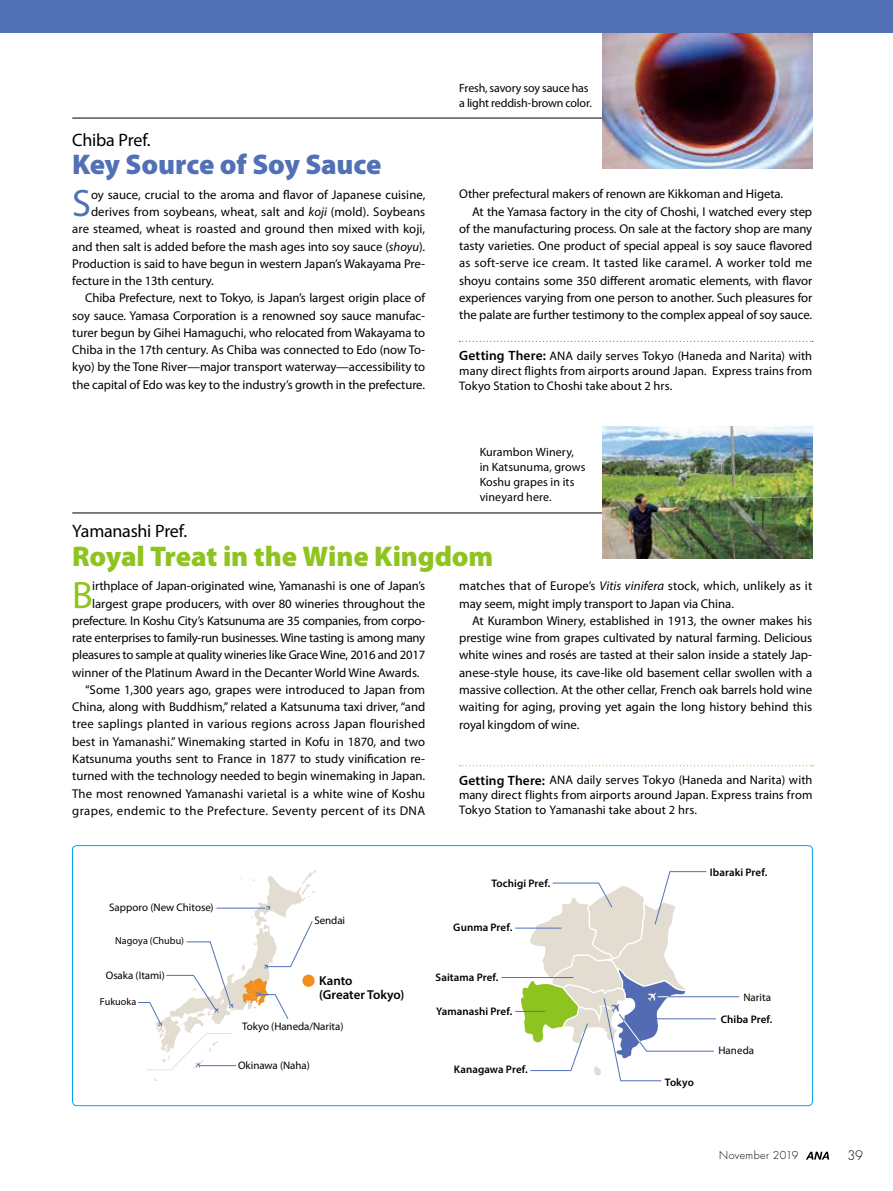
<style>
.page{position:relative;width:893px;height:1191px;background:#fff}
.page>*{position:absolute;margin:0;border:0;box-sizing:border-box;transform-origin:0 0}
.t1{font:38.4px "Myriad Pro";color:#5170b6}
.t2{font:38.4px "Myriad Pro";color:#8fc31f}
.t3{font:900 28.5px "Myriad Pro";letter-spacing:-.005em;color:#8fc31f}
.t4{font:900 28.5px "Myriad Pro";letter-spacing:-.005em;color:#5170b6}
.t5{font:18px "Myriad Pro";letter-spacing:-.015em;color:#000}
.t6{font:600 12.9px/14.1px "Myriad Pro";letter-spacing:-.005em;color:#000}
.t7{font:12.75px/17.2px "Myriad Pro";letter-spacing:-.005em;color:#000}
.t8{font:12.75px "Myriad Pro";letter-spacing:.015em;color:#000}
.t9{font:12.75px "Myriad Pro";letter-spacing:.02em;color:#000}
.t10{font:12.75px "Myriad Pro";letter-spacing:.03em;color:#000}
.t11{font:300 12.75px "Futura Std";color:#000}
.t12{font:12.45px/15px "Myriad Pro";letter-spacing:.005em;color:#000;text-align:justify}
.t13{font:12px/15px "Myriad Pro";letter-spacing:.005em;color:#000}
.t14{font:12px/15px "Myriad Pro";letter-spacing:-.015em;color:#000}
.t15{font:600 10.95px "Myriad Pro";letter-spacing:.005em;color:#000}
.t16{font:10.95px "Myriad Pro";letter-spacing:-.005em;color:#000}
.t17{font:300 10.65px "Futura Std";letter-spacing:.03em;color:#000}
.t18{font:10.05px "Myriad Pro";letter-spacing:.01em;color:#000}
.s1{font-style:italic}
.s2{font-weight:600;font-size:13.5px}
</style>
<div class="page">
<div style="left:72px;top:845px;width:741px;height:261px;border:1px solid #00a7ea;border-radius:4px"></div>
<svg style="left:459px;top:341px;width:354px;height:1px"></svg>
<svg style="left:459px;top:765px;width:354px;height:1px"></svg>
<hr style="left:658px;top:996px;width:81px;height:1px;background:#5170b6">
<hr style="left:647px;top:1018px;width:69px;height:1px;background:#5170b6">
<hr style="left:72px;top:513px;width:740px;height:1px;background:#000">
<hr style="left:72px;top:118px;width:740px;height:1px;background:#000">
<svg style="left:519px;top:871px;width:195px;height:210px"></svg>
<img style="left:602px;top:426px;width:210px;height:132px">
<img style="left:602px;top:32px;width:210px;height:136px">
<hr style="left:515px;top:928px;width:47px;height:1px;background:#5170b6">
<hr style="left:515px;top:1011px;width:30px;height:1px;background:#5170b6">
<hr style="left:501px;top:977px;width:72px;height:1px;background:#5170b6">
<div style="left:0;top:0;width:893px;height:32px;background:#5170b6"></div>
<svg style="left:138px;top:870px;width:178px;height:200px"></svg>
<svg style="left:806px;top:1151px;width:23px;height:8px"></svg>
<h3 class="t5" style="left:72px;top:129px;width:80px">Chiba Pref.</h3>
<h2 class="t4" style="left:72px;top:148px;width:311px">Key Source of Soy Sauce</h2>
<h1 class="t1" style="left:72px;top:179px;width:20px">S</h1>
<p class="t7" style="left:91px;top:186px;width:336px">oy sauce, crucial to the aroma and flavor of Japanese cuisine,</p>
<p class="t7" style="left:91px;top:203px;width:336px">derives from soybeans, wheat, salt and <span class="s1">koji</span> (mold). Soybeans</p>
<p class="t7" style="left:72px;top:220px;width:354px">are steamed, wheat is roasted and ground then mixed with koji,</p>
<p class="t7" style="left:72px;top:237px;width:354px">and then salt is added before the mash ages into soy sauce (<span class="s1">shoyu</span>).</p>
<p class="t7" style="left:72px;top:255px;width:354px">Production is said to have begun in western Japan’s Wakayama Pre-</p>
<p class="t7" style="left:72px;top:272px;width:143px">fecture in the 13th century.</p>
<p class="t7" style="left:85px;top:289px;width:342px">Chiba Prefecture, next to Tokyo, is Japan’s largest origin place of</p>
<p class="t7" style="left:72px;top:306px;width:354px">soy sauce. Yamasa Corporation is a renowned soy sauce manufac-</p>
<p class="t7" style="left:72px;top:324px;width:354px">turer begun by Gihei Hamaguchi, who relocated from Wakayama to</p>
<p class="t7" style="left:72px;top:341px;width:354px">Chiba in the 17th century. As Chiba was connected to Edo (now To-</p>
<p class="t7" style="left:72px;top:358px;width:354px">kyo) by the Tone River—major transport waterway—accessibility to</p>
<p class="t7" style="left:72px;top:375px;width:354px">the capital of Edo was key to the industry’s growth in the prefecture.</p>
<h3 class="t5" style="left:72px;top:520px;width:116px">Yamanashi Pref.</h3>
<p class="t14" style="left:459px;top:81px;width:134px">Fresh, savory soy sauce has a light reddish-brown color.</p>
<p class="t7" style="left:459px;top:185px;width:326px">Other prefectural makers of renown are Kikkoman and Higeta.</p>
<p class="t7" style="left:472px;top:202px;width:342px">At the Yamasa factory in the city of Choshi, I watched every step</p>
<p class="t7" style="left:459px;top:220px;width:354px">of the manufacturing process. On sale at the factory shop are many</p>
<p class="t7" style="left:459px;top:237px;width:354px">tasty varieties. One product of special appeal is soy sauce flavored</p>
<p class="t9" style="left:459px;top:255px;width:355px">as soft-serve ice cream. It tasted like caramel. A worker told me</p>
<p class="t7" style="left:459px;top:271px;width:355px">shoyu contains some 350 different aromatic elements, with flavor</p>
<p class="t7" style="left:459px;top:289px;width:354px">experiences varying from one person to another. Such pleasures for</p>
<p class="t7" style="left:459px;top:306px;width:354px">the palate are further testimony to the complex appeal of soy sauce.</p>
<p class="t12" style="left:459px;top:348px;width:354px"><span class="s2">Getting There:</span> ANA daily serves Tokyo (Haneda and Narita) with many direct flights from airports around Japan. Express trains from Tokyo Station to Choshi take about 2 hrs.</p>
<p class="t13" style="left:480px;top:444px;width:107px">Kurambon Winery, in Katsunuma, grows<br>Koshu grapes in its vineyard here.</p>
<h2 class="t3" style="left:72px;top:540px;width:423px">Royal Treat in the Wine Kingdom</h2>
<h1 class="t2" style="left:72px;top:571px;width:22px">B</h1>
<p class="t7" style="left:92px;top:577px;width:334px">irthplace of Japan-originated wine, Yamanashi is one of Japan’s</p>
<p class="t7" style="left:92px;top:594px;width:335px">largest grape producers, with over 80 wineries throughout the</p>
<p class="t7" style="left:72px;top:612px;width:354px">prefecture. In Koshu City’s Katsunuma are 35 companies, from corpo-</p>
<p class="t7" style="left:72px;top:629px;width:354px">rate enterprises to family-run businesses. Wine tasting is among many</p>
<p class="t7" style="left:72px;top:646px;width:354px">pleasures to sample at quality wineries like Grace Wine, 2016 and 2017</p>
<p class="t7" style="left:72px;top:663px;width:349px">winner of the Platinum Award in the Decanter World Wine Awards.</p>
<p class="t7" style="left:85px;top:681px;width:342px">“Some 1,300 years ago, grapes were introduced to Japan from</p>
<p class="t7" style="left:72px;top:698px;width:354px">China, along with Buddhism,” related a Katsunuma taxi driver, “and</p>
<p class="t8" style="left:72px;top:716px;width:355px">tree saplings planted in various regions across Japan flourished</p>
<p class="t7" style="left:72px;top:732px;width:354px">best in Yamanashi.” Winemaking started in Kofu in 1870, and two</p>
<p class="t7" style="left:72px;top:750px;width:354px">Katsunuma youths sent to France in 1877 to study vinification re-</p>
<p class="t7" style="left:72px;top:767px;width:354px">turned with the technology needed to begin winemaking in Japan.</p>
<p class="t7" style="left:72px;top:784px;width:355px">The most renowned Yamanashi varietal is a white wine of Koshu</p>
<p class="t10" style="left:72px;top:802px;width:354px">grapes, endemic to the Prefecture. Seventy percent of its DNA</p>
<p class="t16" style="left:109px;top:900px;width:106px">Sapporo (New Chitose)</p>
<p class="t18" style="left:115px;top:934px;width:70px">Nagoya (Chubu)</p>
<p class="t16" style="left:314px;top:913px;width:32px">Sendai</p>
<p class="t7" style="left:459px;top:577px;width:354px">matches that of Europe’s <span class="s1">Vitis vinifera</span> stock, which, unlikely as it may seem, might imply transport to Japan via China.</p>
<p class="t7" style="left:459px;top:612px;width:354px;text-align:justify;text-indent:13px">At Kurambon Winery, established in 1913, the owner makes his prestige wine from grapes cultivated by natural farming. Delicious white wines and rosés are tasted at their salon inside a stately Jap&shy;anese-style house, its cave-like old basement cellar swollen with a massive collection. At the other cellar, French oak barrels hold wine waiting for aging, proving yet again the long history behind this royal kingdom of wine.</p>
<p class="t12" style="left:459px;top:772px;width:355px"><span class="s2">Getting There:</span> ANA daily serves Tokyo (Haneda and Narita) with many direct flights from airports around Japan. Express trains from Tokyo Station to Yamanashi take about 2 hrs.</p>
<p class="t15" style="left:491px;top:876px;width:60px">Tochigi Pref.</p>
<p class="t15" style="left:453px;top:920px;width:61px">Gunma Pref.</p>
<p class="t15" style="left:710px;top:865px;width:59px">Ibaraki Pref.</p>
<p class="t16" style="left:106px;top:968px;width:61px">Osaka (Itami)</p>
<p class="t15" style="left:436px;top:970px;width:64px">Saitama Pref.</p>
<p class="t6" style="left:319px;top:973px;width:87px">Kanto<br>(Greater Tokyo)</p>
<p class="t18" style="left:100px;top:995px;width:38px">Fukuoka</p>
<p class="t15" style="left:436px;top:1004px;width:78px">Yamanashi Pref.</p>
<p class="t16" style="left:242px;top:1019px;width:103px">Tokyo (Haneda/Narita)</p>
<p class="t16" style="left:238px;top:1058px;width:73px">Okinawa (Naha)</p>
<p class="t15" style="left:454px;top:1062px;width:75px">Kanagawa Pref.</p>
<p class="t15" style="left:665px;top:1075px;width:31px">Tokyo</p>
<p class="t16" style="left:743px;top:990px;width:29px">Narita</p>
<p class="t15" style="left:721px;top:1012px;width:53px">Chiba Pref.</p>
<p class="t16" style="left:718px;top:1044px;width:37px">Haneda</p>
<p class="t17" style="left:719px;top:1149px;width:81px">November 2019</p>
<p class="t11" style="left:847px;top:1147px;width:17px">39</p>
</div>
